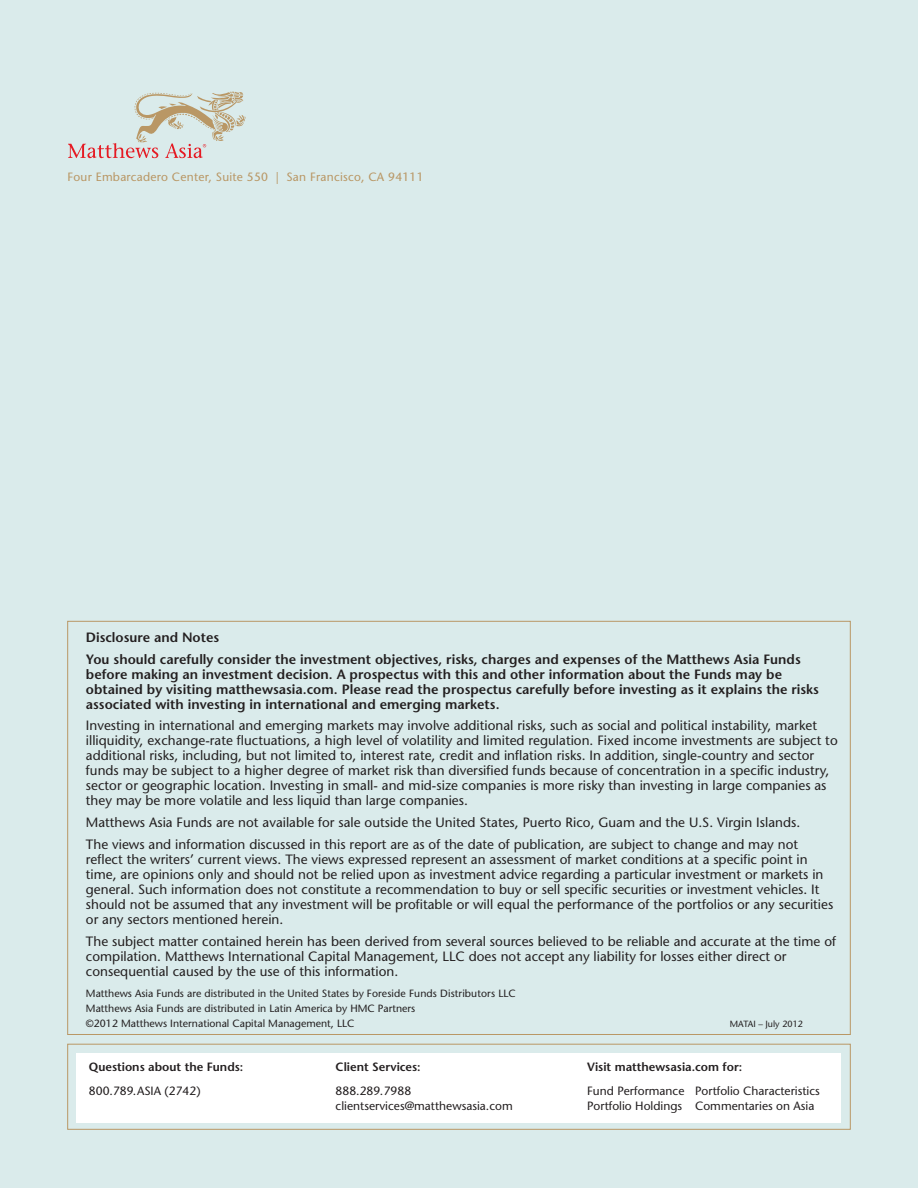
<style>
.page{position:relative;width:918px;height:1188px;background:#daebeb}
.page>*{position:absolute;margin:0;border:0;box-sizing:border-box;transform-origin:0 0}
._8_Disclaimer{font:500 13.5px/15px "Stone Sans Std";color:#231f20}
._8_Disclaimer-2{font:600 13.5px/15px "Stone Sans Std";color:#231f20}
._8_Disclaimer_bold{font:600 13.5px "Stone Sans Std";color:#231f20}
._8_Disclaimer-3{font:500 12px/15px "Stone Sans Std";color:#231f20}
._8_Disclaimer-4{font:600 12px "Stone Sans Std";color:#231f20}
.t1{font:500 12px "Stone Sans Std";letter-spacing:.02em;color:#b99765}
._8_Disclaimer-5{font:500 10.5px/15px "Stone Sans Std";color:#231f20}
._8_Disclaimer-6{font:500 9px "Stone Sans Std";color:#231f20}
</style>
<div class="page">
<svg style="left:68px;top:91px;width:178px;height:67px"></svg>
<div style="left:68px;top:1044px;width:782px;height:86px;border:1px solid #b99765"></div>
<div style="left:76px;top:1053px;width:765px;height:69px;background:#fff"></div>
<p class="t1" style="left:68px;top:170px;width:358px">Four Embarcadero Center, Suite 550 | San Francisco, CA 94111</p>
<p class="_8_Disclaimer_bold" style="left:86px;top:629px;width:135px">Disclosure and Notes</p>
<p class="_8_Disclaimer-2" style="left:86px;top:651px;width:735px">You should carefully consider the investment objectives, risks, charges and expenses of the Matthews Asia Funds before making an investment decision. A prospectus with this and other information about the Funds may be obtained by visiting matthewsasia.com. Please read the prospectus carefully before investing as it explains the risks associated with investing in international and emerging markets.</p>
<p class="_8_Disclaimer" style="left:86px;top:718px;width:753px">Investing in international and emerging markets may involve additional risks, such as social and political instability, market illiquidity, exchange-rate fluctuations, a high level of volatility and limited regulation. Fixed income investments are subject to additional risks, including, but not limited to, interest rate, credit and inflation risks. In addition, single-country and sector funds may be subject to a higher degree of market risk than diversified funds because of concentration in a specific industry, sector or geographic location. Investing in small- and mid-size companies is more risky than investing in large companies as they may be more volatile and less liquid than large companies.</p>
<p class="_8_Disclaimer" style="left:86px;top:815px;width:716px">Matthews Asia Funds are not available for sale outside the United States, Puerto Rico, Guam and the U.S. Virgin Islands.</p>
<p class="_8_Disclaimer" style="left:86px;top:837px;width:749px">The views and information discussed in this report are as of the date of publication, are subject to change and may not reflect the writers’ current views. The views expressed represent an assessment of market conditions at a specific point in time, are opinions only and should not be relied upon as investment advice regarding a particular investment or markets in general. Such information does not constitute a recommendation to buy or sell specific securities or investment vehicles. It should not be assumed that any investment will be profitable or will equal the performance of the portfolios or any securities or any sectors mentioned herein.</p>
<p class="_8_Disclaimer" style="left:86px;top:933px;width:752px">The subject matter contained herein has been derived from several sources believed to be reliable and accurate at the time of compilation. Matthews International Capital Management, LLC does not accept any liability for losses either direct or consequential caused by the use of this information.</p>
<p class="_8_Disclaimer-5" style="left:86px;top:986px;width:431px">Matthews Asia Funds are distributed in the United States by Foreside Funds Distributors LLC<br>Matthews Asia Funds are distributed in Latin America by HMC Partners<br>©2012 Matthews International Capital Management, LLC</p>
<p class="_8_Disclaimer-6" style="left:730px;top:1019px;width:75px">MATAI – July 2012</p>
<p class="_8_Disclaimer-4" style="left:89px;top:1060px;width:156px">Questions about the Funds:</p>
<p class="_8_Disclaimer-3" style="left:89px;top:1084px;width:113px">800.789.ASIA (2742)</p>
<p class="_8_Disclaimer-4" style="left:336px;top:1059px;width:87px">Client Services:</p>
<p class="_8_Disclaimer-3" style="left:336px;top:1083px;width:179px">888.289.7988 clientservices@matthewsasia.com</p>
<p class="_8_Disclaimer-4" style="left:587px;top:1059px;width:157px">Visit matthewsasia.com for:</p>
<p class="_8_Disclaimer-3" style="left:587px;top:1083px;width:234px">Fund Performance Portfolio Characteristics<br>Portfolio Holdings Commentaries on Asia</p>
</div>
